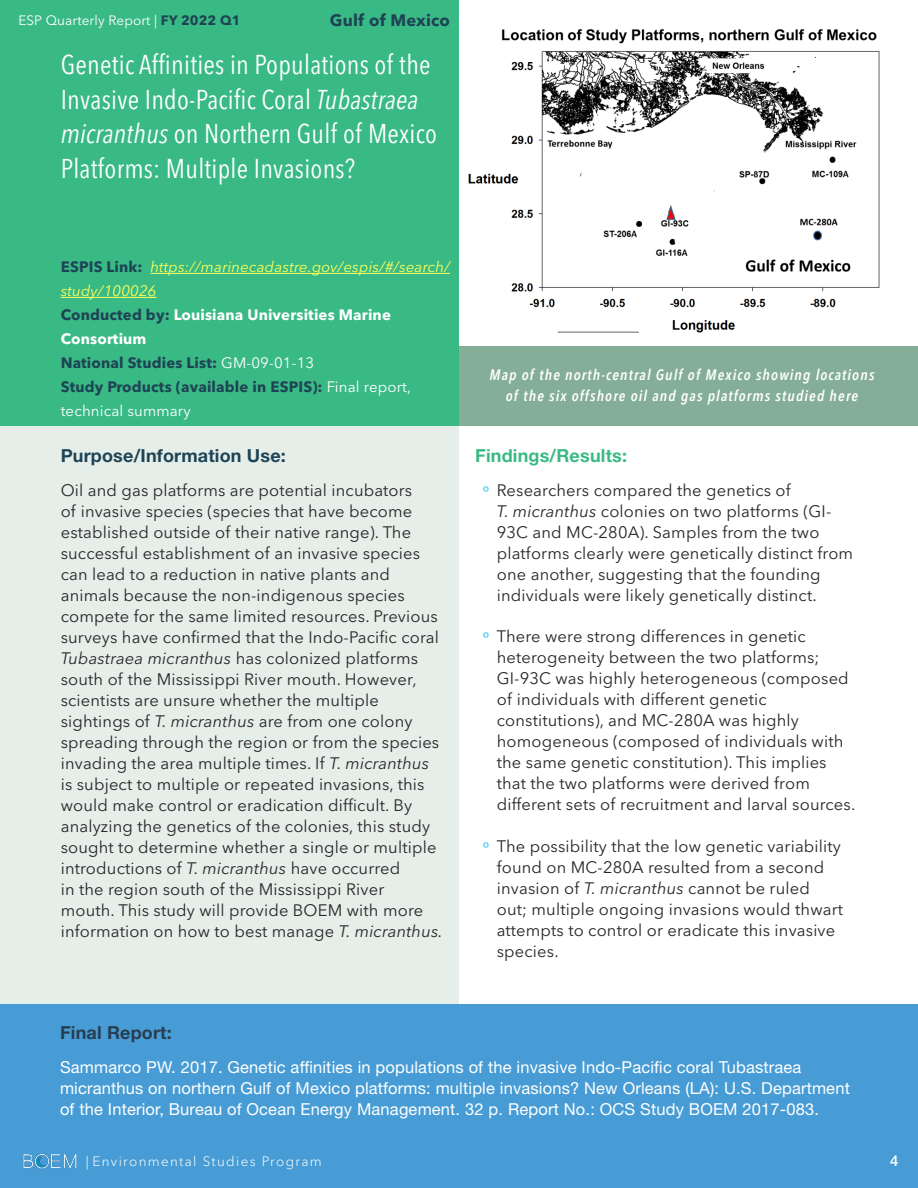
<style>
.page{position:relative;width:918px;height:1188px;background:#fff}
.page>*{position:absolute;margin:0;border:0;box-sizing:border-box;transform-origin:0 0}
.Heading_1{font:condensed 27px/34.5px "Avenir Next LT Pro";letter-spacing:.01em;color:#fff}
.Body_text{font:700 18px "Helvetica Neue LT Std";letter-spacing:.01em;color:#1e4355}
.Body_text-2{font:700 18px "Helvetica Neue LT Std";letter-spacing:.01em;color:#39ba84}
.Body_text-3{font:700 18px "Helvetica Neue LT Std";letter-spacing:.01em;color:#293d50}
.Body_text-4{font:16.5px/21px "Avenir Next LT Pro";letter-spacing:.01em;color:#282526}
.Body_text-5{font:16.5px/21px "Helvetica Neue LT Std";letter-spacing:.01em;color:#fff}
.Body_text-6{font:700 16.5px "Avenir Next LT Pro";letter-spacing:.01em;color:#1e4355}
.Caption_Par{font:italic 600 condensed 15px/21px "Avenir Next LT Pro";letter-spacing:.075em;color:#fff;text-align:center}
.Body_text-7{font:700 15px/24px "Avenir Next LT Pro";letter-spacing:.01em;color:#1e4355}
.Body_text-8{font:italic 15px/24px "Avenir Next LT Pro";letter-spacing:.01em;color:#feff5b}
.Body_text-9{font:700 15px/24px "Avenir Next LT Pro";letter-spacing:.01em;color:#fff}
.t1{font:500 15px "Helvetica Neue LT Std";color:#fff}
.t2{font:300 13.5px "Avenir Next LT Pro";letter-spacing:.1em;color:#fff}
.t3{font:13.5px "Avenir Next LT Pro";letter-spacing:.01em;color:#fff}
.s1{font-weight:700;color:#1e4355}
.s2{font-style:italic}
.s3{font-weight:700;font-style:normal;color:#1e4355}
.s4{color:#1e4355}
.s5{font-weight:400;color:#fff}
.s6{font-family:"Myriad Pro";color:#35c6f3}
</style>
<div class="page">
<img style="left:468px;top:29px;width:412px;height:303px">
<div style="left:0;top:1004px;width:918px;height:184px;background:#479cd5"></div>
<img style="left:23px;top:1154px;width:54px;height:15px">
<div style="left:1px;top:426px;width:458px;height:578px;background:#e5eee9"></div>
<div style="left:459px;top:346px;width:459px;height:80px;background:#84ae98"></div>
<div style="left:0;top:0;width:459px;height:426px;background:#39ba84"></div>
<hr style="left:150px;top:273px;width:300px;height:1px;background:#feff5b">
<hr style="left:61px;top:297px;width:96px;height:1px;background:#feff5b">
<p class="t3" style="left:18px;top:13px;width:224px">ESP Quarterly Report | <span class="s1">FY 2022 Q1</span></p>
<p class="Body_text-6" style="left:330px;top:10px;width:122px">Gulf of Mexico</p>
<p class="Heading_1" style="left:61px;top:48px;width:378px">Genetic Affinities in Populations of the Invasive Indo-Pacific Coral <span class="s2">Tubastraea micranthus</span> on Northern Gulf of Mexico Platforms: Multiple Invasions?</p>
<p class="Body_text-8" style="left:61px;top:255px;width:391px"><span class="s3">ESPIS Link:</span> https://marinecadastre.gov/espis/#/search/ study/100026</p>
<p class="Body_text-9" style="left:61px;top:303px;width:332px"><span class="s4">Conducted by:</span> Louisiana Universities Marine<br>Consortium</p>
<p class="Body_text-7" style="left:61px;top:351px;width:255px">National Studies List: <span class="s5">GM-09-01-13</span></p>
<p class="Body_text-7" style="left:61px;top:375px;width:352px">Study Products (available in ESPIS): <span class="s5">Final report, technical summary</span></p>
<p class="Body_text" style="left:61px;top:445px;width:227px">Purpose/Information Use:</p>
<p class="Body_text-4" style="left:61px;top:480px;width:384px">Oil and gas platforms are potential incubators<br>of invasive species (species that have become established outside of their native range). The successful establishment of an invasive species can lead to a reduction in native plants and animals because the non-indigenous species compete for the same limited resources. Previous surveys have confirmed that the Indo-Pacific coral <span class="s2">Tubastraea micranthus</span> has colonized platforms south of the Mississippi River mouth. However, scientists are unsure whether the multiple sightings of <span class="s2">T. micranthus</span> are from one colony spreading through the region or from the species invading the area multiple times. If <span class="s2">T. micranthus </span>is subject to multiple or repeated invasions, this would make control or eradication difficult. By analyzing the genetics of the colonies, this study sought to determine whether a single or multiple introductions of <span class="s2">T. micranthus</span> have occurred<br>in the region south of the Mississippi River<br>mouth. This study will provide BOEM with more information on how to best manage <span class="s2">T. micranthus.</span></p>
<p class="Caption_Par" style="left:490px;top:365px;width:386px">Map of the north-central Gulf of Mexico showing locations of the six offshore oil and gas platforms studied here</p>
<p class="Body_text-2" style="left:475px;top:445px;width:153px">Findings/Results:</p>
<p class="Body_text-4" style="left:497px;top:480px;width:358px;text-indent:-14px"><span class="s6">º</span> Researchers compared the genetics of<br><span class="s2">T. micranthus</span> colonies on two platforms (GI-93C and MC-280A). Samples from the two platforms clearly were genetically distinct from one another, suggesting that the founding individuals were likely genetically distinct.</p>
<p class="Body_text-4" style="left:497px;top:626px;width:360px;text-indent:-14px"><span class="s6">º</span> There were strong differences in genetic heterogeneity between the two platforms; GI-93C was highly heterogeneous (composed of individuals with different genetic constitutions), and MC-280A was highly homogeneous (composed of individuals with the same genetic constitution). This implies that the two platforms were derived from different sets of recruitment and larval sources.</p>
<p class="Body_text-4" style="left:497px;top:835px;width:348px;text-indent:-14px"><span class="s6">º</span> The possibility that the low genetic variability found on MC-280A resulted from a second invasion of <span class="s2">T. micranthus</span> cannot be ruled out; multiple ongoing invasions would thwart attempts to control or eradicate this invasive species.</p>
<p class="Body_text-3" style="left:60px;top:1022px;width:113px">Final Report:</p>
<p class="Body_text-5" style="left:60px;top:1057px;width:791px">Sammarco PW. 2017. Genetic affinities in populations of the invasive Indo-Pacific coral Tubastraea micranthus on northern Gulf of Mexico platforms: multiple invasions? New Orleans (LA): U.S. Department of the Interior, Bureau of Ocean Energy Management. 32 p. Report No.: OCS Study BOEM 2017-083.</p>
<p class="t2" style="left:86px;top:1153px;width:237px">| Environmental Studies Program</p>
<p class="t1" style="left:890px;top:1151px;width:10px">4</p>
</div>
